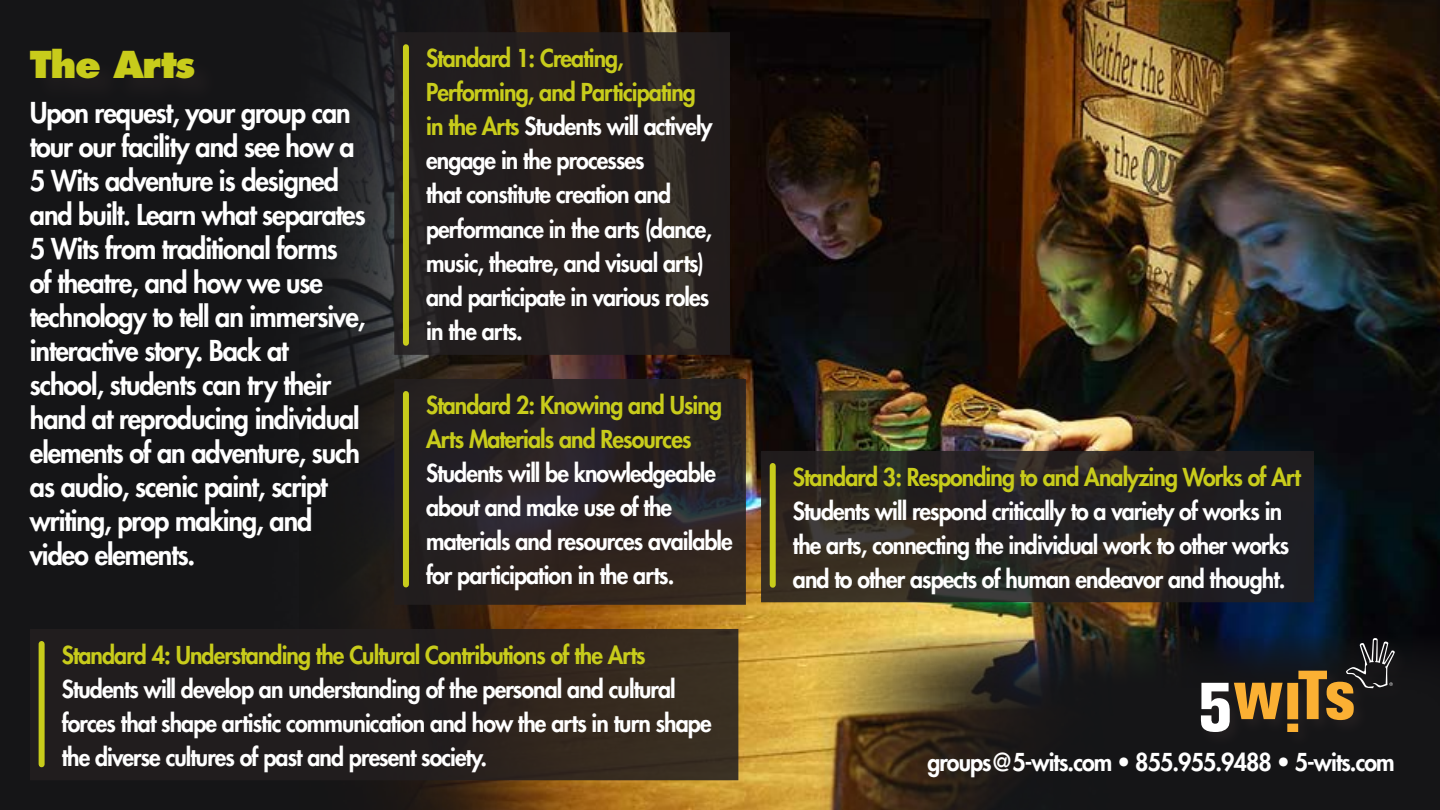
<style>
.page{position:relative;width:1440px;height:810px;background:#fff}
.page>*{position:absolute;margin:0;border:0;box-sizing:border-box;transform-origin:0 0}
.t1{font:800 36px "Futura";letter-spacing:-.04em;color:#c8cc1b}
.t2{font:800 28px/34px "Futura";letter-spacing:-.04em;color:#fff;scale:.96 1}
.t3{font:800 24px/34px "Futura";letter-spacing:-.04em;color:#fff;scale:.96 1}
.t4{font:800 24px/34px "Futura";letter-spacing:-.04em;color:#c8cc1b;scale:.96 1}
.s1{color:#c8cc1b}
</style>
<div class="page">
<img style="left:890px;top:0;width:550px;height:632px">
<img style="left:0;top:0;width:890px;height:809px">
<div style="left:29px;top:48px;width:192px;height:58px;background:#161618"></div>
<svg style="left:394px;top:32px;width:336px;height:323px;background:#251f1e"></svg>
<div style="left:403px;top:47px;width:6px;height:296px;background:#c8cc1b"></div>
<svg style="left:30px;top:628px;width:708px;height:152px;background:#28211e"></svg>
<div style="left:39px;top:643px;width:6px;height:121px;background:#c8cc1b"></div>
<svg style="left:394px;top:379px;width:352px;height:225px;background:#292222"></svg>
<div style="left:403px;top:394px;width:6px;height:190px;background:#c8cc1b"></div>
<svg style="left:761px;top:451px;width:553px;height:151px;background:#282422"></svg>
<div style="left:770px;top:466px;width:6px;height:118px;background:#c8cc1b"></div>
<img style="left:812px;top:632px;width:628px;height:177px">
<div style="left:1198px;top:635px;width:213px;height:113px;background:linear-gradient(to right,#1f1d1e,#121214)"></div>
<svg style="left:1201px;top:637px;width:194px;height:94px;background:#4c4131"></svg>
<p class="t1" style="left:30px;top:43px;width:167px">The Arts</p>
<p class="t2" style="left:30px;top:95px;width:351px">Upon request, your group can tour our facility and see how a<br>5 Wits adventure is designed and built. Learn what separates<br>5 Wits from traditional forms of theatre, and how we use technology to tell an immersive, interactive story. Back at school, students can try their hand at reproducing individual elements of an adventure, such as audio, scenic paint, script writing, prop making, and video elements.</p>
<p class="t3" style="left:426px;top:41px;width:300px"><span class="s1">Standard 1: Creating,<br>Performing, and Participating in the Arts</span> Students will actively engage in the processes<br>that constitute creation and performance in the arts (dance, music, theatre, and visual arts) and participate in various roles in the arts.</p>
<p class="t4" style="left:426px;top:388px;width:310px">Standard 2: Knowing and Using<br>Arts Materials and Resources</p>
<p class="t3" style="left:426px;top:456px;width:321px">Students will be knowledgeable about and make use of the materials and resources available for participation in the arts.</p>
<p class="t4" style="left:793px;top:459px;width:531px">Standard 3: Responding to and Analyzing Works of Art</p>
<p class="t3" style="left:793px;top:493px;width:519px">Students will respond critically to a variety of works in the arts, connecting the individual work to other works and to other aspects of human endeavor and thought.</p>
<p class="t4" style="left:62px;top:637px;width:610px">Standard 4: Understanding the Cultural Contributions of the Arts</p>
<p class="t3" style="left:62px;top:671px;width:678px">Students will develop an understanding of the personal and cultural forces that shape artistic communication and how the arts in turn shape the diverse cultures of past and present society.</p>
<p class="t3" style="left:927px;top:744px;width:488px">groups@5-wits.com • 855.955.9488 • 5-wits.com</p>
</div>
